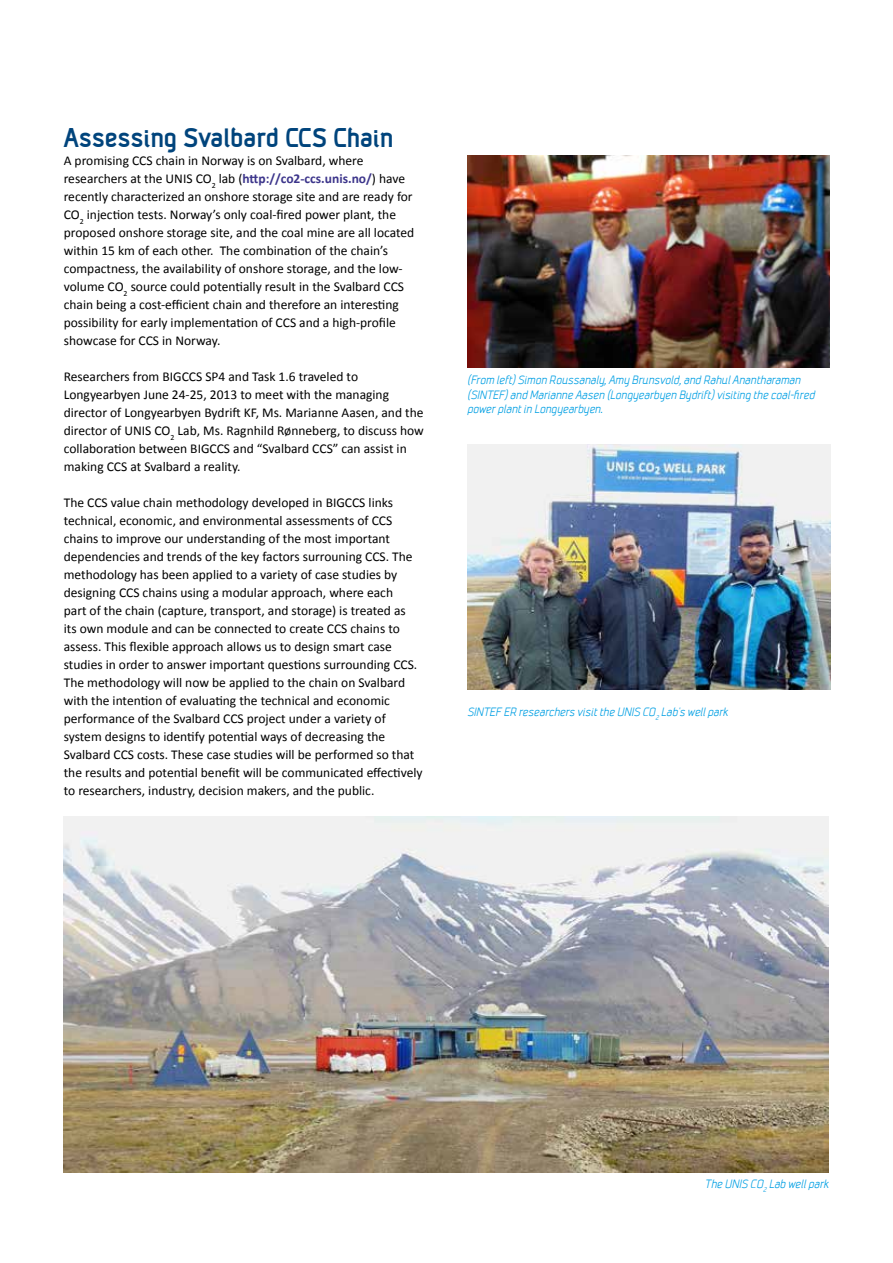
<style>
.page{position:relative;width:893px;height:1263px;background:#fff}
.page>*{position:absolute;margin:0;border:0;box-sizing:border-box;transform-origin:0 0}
.t1{font:700 27px "SINTEF";color:#00447c}
.t2{font:13.5px/18px "Calibri";color:#000}
.t3{font:italic 12px/14.4px "SINTEF";color:#009fe3}
.s1{font-weight:700;color:#3c358b}
</style>
<div class="page">
<img style="left:468px;top:156px;width:361px;height:211px">
<img style="left:468px;top:444px;width:362px;height:246px">
<img style="left:64px;top:816px;width:764px;height:356px">
<h1 class="t1" style="left:64px;top:123px;width:331px">Assessing Svalbard CCS Chain</h1>
<p class="t2" style="left:64px;top:152px;width:352px">A promising CCS chain in Norway is on Svalbard, where researchers at the UNIS CO<sub>2</sub> lab (<span class="s1">http://co2-ccs.unis.no/</span>) have recently characterized an onshore storage site and are ready for CO<sub>2</sub> injection tests. Norway’s only coal-fired power plant, the proposed onshore storage site, and the coal mine are all located within 15 km of each other. The combination of the chain’s compactness, the availability of onshore storage, and the low&shy;volume CO<sub>2</sub> source could potentially result in the Svalbard CCS chain being a cost-efficient chain and therefore an interesting possibility for early implementation of CCS and a high-profile showcase for CCS in Norway.</p>
<p class="t2" style="left:64px;top:368px;width:362px">Researchers from BIGCCS SP4 and Task 1.6 traveled to Longyearbyen June 24-25, 2013 to meet with the managing director of Longyearbyen Bydrift KF, Ms. Marianne Aasen, and the director of UNIS CO<sub>2</sub> Lab, Ms. Ragnhild Rønneberg, to discuss how collaboration between BIGCCS and “Svalbard CCS” can assist in making CCS at Svalbard a reality.</p>
<p class="t2" style="left:64px;top:494px;width:360px">The CCS value chain methodology developed in BIGCCS links technical, economic, and environmental assessments of CCS chains to improve our understanding of the most important dependencies and trends of the key factors surrouning CCS. The methodology has been applied to a variety of case studies by designing CCS chains using a modular approach, where each<br>part of the chain (capture, transport, and storage) is treated as<br>its own module and can be connected to create CCS chains to assess. This flexible approach allows us to design smart case studies in order to answer important questions surrounding CCS.<br>The methodology will now be applied to the chain on Svalbard with the intention of evaluating the technical and economic performance of the Svalbard CCS project under a variety of system designs to identify potential ways of decreasing the Svalbard CCS costs. These case studies will be performed so that the results and potential benefit will be communicated effectively to researchers, industry, decision makers, and the public.</p>
<p class="t3" style="left:468px;top:373px;width:349px">(From left) Simon Roussanaly, Amy Brunsvold, and Rahul Anantharaman (SINTEF) and Marianne Aasen (Longyearbyen Bydrift) visiting the coal-fired power plant in Longyearbyen.</p>
<p class="t3" style="left:468px;top:704px;width:262px">SINTEF ER researchers visit the UNIS CO<sub>2</sub> Lab’s well park</p>
<p class="t3" style="left:705px;top:1176px;width:125px">The UNIS CO<sub>2</sub> Lab well park</p>
</div>
